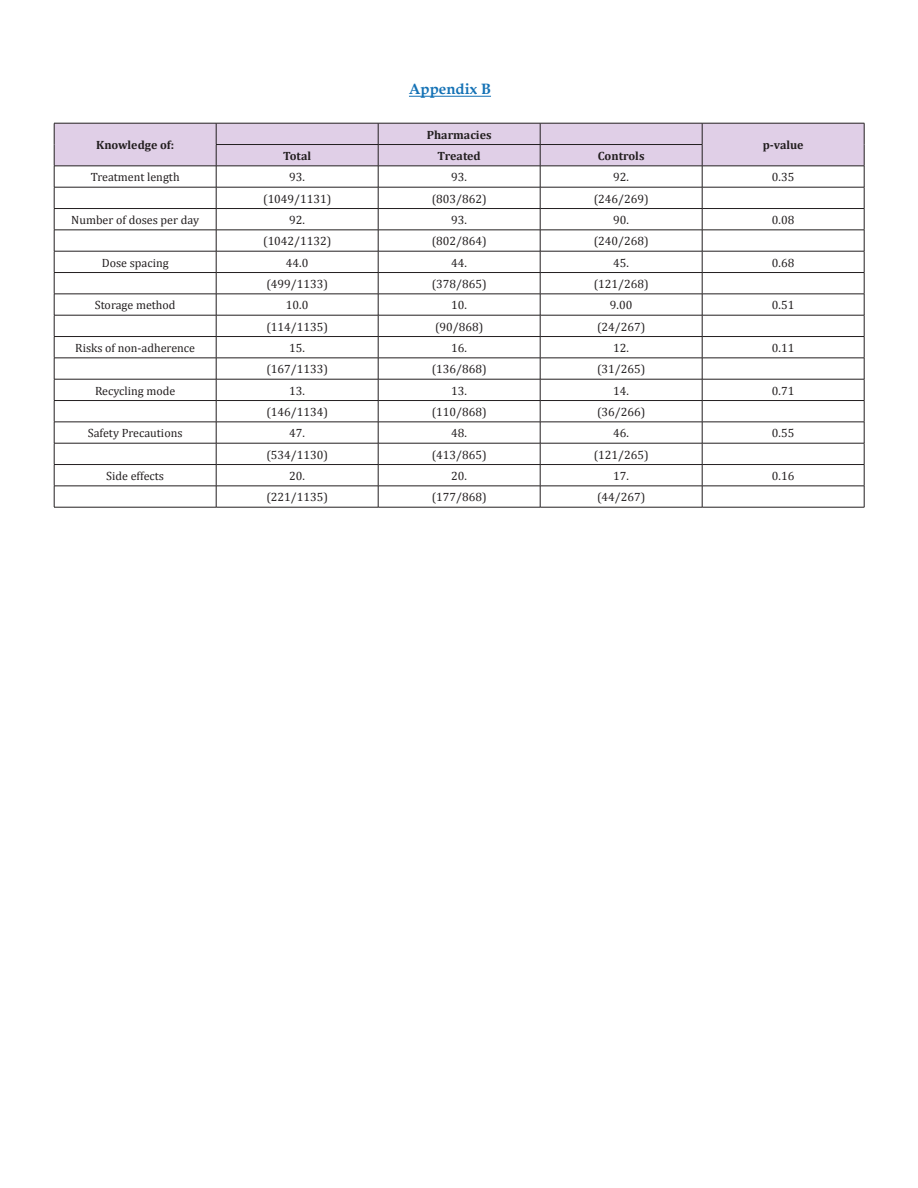
<style>
.page{position:relative;width:918px;height:1188px;background:#fff}
.page>*{position:absolute;margin:0;border:0;box-sizing:border-box;transform-origin:0 0}
.t1{font:700 15px "Book Antiqua";color:#1371b5}
.t2{font:12px "Cambria";color:#231f20}
.t3{font:700 12px "Cambria";color:#231f20}
</style>
<div class="page">
<svg style="left:54px;top:123px;width:811px;height:384px"></svg>
<hr style="left:54px;top:507px;width:162px;height:1px;background:#231f20">
<hr style="left:216px;top:507px;width:162px;height:1px;background:#231f20">
<hr style="left:378px;top:507px;width:162px;height:1px;background:#231f20">
<hr style="left:540px;top:507px;width:162px;height:1px;background:#231f20">
<hr style="left:702px;top:507px;width:162px;height:1px;background:#231f20">
<hr style="left:409px;top:96px;width:82px;height:1px;background:#1371b5">
<p class="t1" style="left:409px;top:79px;width:84px">Appendix B</p>
<p class="t3" style="left:96px;top:137px;width:80px">Knowledge of:</p>
<p class="t3" style="left:427px;top:126px;width:66px">Pharmacies</p>
<p class="t3" style="left:283px;top:147px;width:29px">Total</p>
<p class="t3" style="left:438px;top:147px;width:45px">Treated</p>
<p class="t3" style="left:598px;top:147px;width:48px">Controls</p>
<p class="t3" style="left:763px;top:137px;width:42px">p-value</p>
<p class="t2" style="left:91px;top:170px;width:90px">Treatment length</p>
<p class="t2" style="left:289px;top:170px;width:17px">93.</p>
<p class="t2" style="left:451px;top:170px;width:17px">93.</p>
<p class="t2" style="left:613px;top:170px;width:17px">92.</p>
<p class="t2" style="left:772px;top:170px;width:24px">0.35</p>
<p class="t2" style="left:263px;top:191px;width:70px">(1049/1131)</p>
<p class="t2" style="left:432px;top:191px;width:56px">(803/862)</p>
<p class="t2" style="left:594px;top:191px;width:56px">(246/269)</p>
<p class="t2" style="left:71px;top:213px;width:129px">Number of doses per day</p>
<p class="t2" style="left:289px;top:213px;width:17px">92.</p>
<p class="t2" style="left:451px;top:213px;width:17px">93.</p>
<p class="t2" style="left:613px;top:213px;width:17px">90.</p>
<p class="t2" style="left:772px;top:213px;width:24px">0.08</p>
<p class="t2" style="left:263px;top:234px;width:70px">(1042/1132)</p>
<p class="t2" style="left:432px;top:234px;width:56px">(802/864)</p>
<p class="t2" style="left:594px;top:234px;width:56px">(240/268)</p>
<p class="t2" style="left:102px;top:255px;width:68px">Dose spacing</p>
<p class="t2" style="left:286px;top:255px;width:24px">44.0</p>
<p class="t2" style="left:451px;top:255px;width:17px">44.</p>
<p class="t2" style="left:613px;top:255px;width:17px">45.</p>
<p class="t2" style="left:772px;top:255px;width:24px">0.68</p>
<p class="t2" style="left:266px;top:277px;width:63px">(499/1133)</p>
<p class="t2" style="left:432px;top:277px;width:56px">(378/865)</p>
<p class="t2" style="left:594px;top:277px;width:56px">(121/268)</p>
<p class="t2" style="left:95px;top:298px;width:82px">Storage method</p>
<p class="t2" style="left:286px;top:298px;width:24px">10.0</p>
<p class="t2" style="left:451px;top:298px;width:17px">10.</p>
<p class="t2" style="left:610px;top:298px;width:24px">9.00</p>
<p class="t2" style="left:772px;top:298px;width:24px">0.51</p>
<p class="t2" style="left:266px;top:319px;width:63px">(114/1135)</p>
<p class="t2" style="left:435px;top:319px;width:50px">(90/868)</p>
<p class="t2" style="left:597px;top:319px;width:50px">(24/267)</p>
<p class="t2" style="left:75px;top:341px;width:121px">Risks of non-adherence</p>
<p class="t2" style="left:289px;top:341px;width:17px">15.</p>
<p class="t2" style="left:451px;top:341px;width:17px">16.</p>
<p class="t2" style="left:613px;top:341px;width:17px">12.</p>
<p class="t2" style="left:772px;top:341px;width:24px">0.11</p>
<p class="t2" style="left:266px;top:362px;width:63px">(167/1133)</p>
<p class="t2" style="left:432px;top:362px;width:56px">(136/868)</p>
<p class="t2" style="left:597px;top:362px;width:50px">(31/265)</p>
<p class="t2" style="left:95px;top:383px;width:82px">Recycling mode</p>
<p class="t2" style="left:289px;top:383px;width:17px">13.</p>
<p class="t2" style="left:451px;top:383px;width:17px">13.</p>
<p class="t2" style="left:613px;top:383px;width:17px">14.</p>
<p class="t2" style="left:772px;top:383px;width:24px">0.71</p>
<p class="t2" style="left:266px;top:405px;width:63px">(146/1134)</p>
<p class="t2" style="left:432px;top:405px;width:56px">(110/868)</p>
<p class="t2" style="left:597px;top:405px;width:50px">(36/266)</p>
<p class="t2" style="left:88px;top:426px;width:96px">Safety Precautions</p>
<p class="t2" style="left:289px;top:426px;width:17px">47.</p>
<p class="t2" style="left:451px;top:426px;width:17px">48.</p>
<p class="t2" style="left:613px;top:426px;width:17px">46.</p>
<p class="t2" style="left:772px;top:426px;width:24px">0.55</p>
<p class="t2" style="left:266px;top:447px;width:63px">(534/1130)</p>
<p class="t2" style="left:432px;top:447px;width:56px">(413/865)</p>
<p class="t2" style="left:594px;top:447px;width:56px">(121/265)</p>
<p class="t2" style="left:106px;top:469px;width:59px">Side effects</p>
<p class="t2" style="left:289px;top:469px;width:17px">20.</p>
<p class="t2" style="left:451px;top:469px;width:17px">20.</p>
<p class="t2" style="left:613px;top:469px;width:17px">17.</p>
<p class="t2" style="left:772px;top:469px;width:24px">0.16</p>
<p class="t2" style="left:266px;top:490px;width:63px">(221/1135)</p>
<p class="t2" style="left:432px;top:490px;width:56px">(177/868)</p>
<p class="t2" style="left:597px;top:490px;width:50px">(44/267)</p>
</div>
